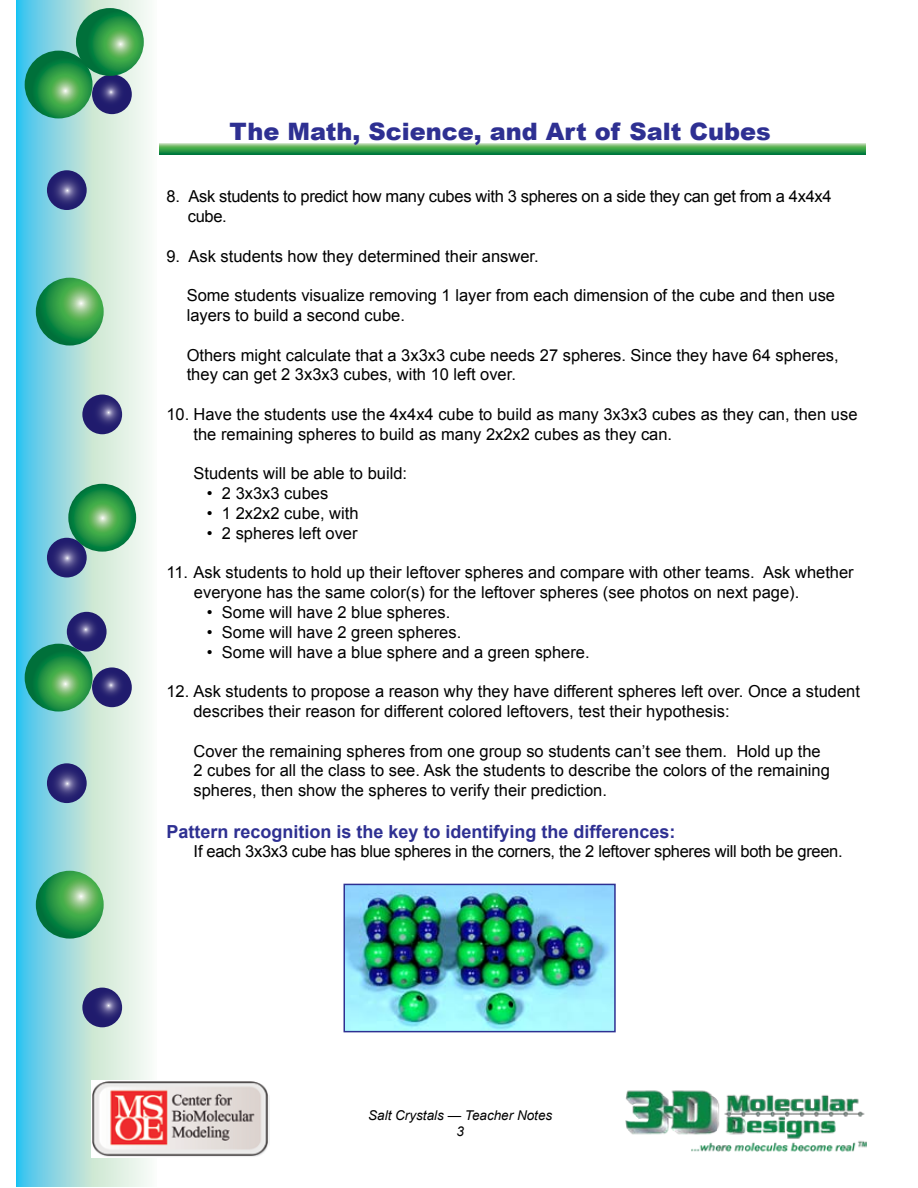
<style>
.page{position:relative;width:918px;height:1188px;background:#fff}
.page>*{position:absolute;margin:0;border:0;box-sizing:border-box;transform-origin:0 0}
.t1{font:900 24px "Arial";color:#2e3092}
.t2{font:700 18px "Arial";color:#2e3092}
.t3{font:16.5px/19.8px "Arial";color:#000}
.t4{font:16.5px/19.8px "Arial";letter-spacing:-.02em;color:#000}
.t5{font:italic 13.5px/16.2px "Arial";color:#000;text-align:center}
</style>
<div class="page">
<svg style="left:16px;top:0;width:132px;height:1186px;background:#a7dfe4"></svg>
<svg style="left:92px;top:74px;width:40px;height:40px"></svg>
<svg style="left:92px;top:667px;width:40px;height:40px"></svg>
<svg style="left:67px;top:612px;width:40px;height:40px"></svg>
<svg style="left:47px;top:170px;width:40px;height:40px"></svg>
<svg style="left:47px;top:763px;width:40px;height:40px"></svg>
<svg style="left:82px;top:395px;width:40px;height:39px"></svg>
<svg style="left:82px;top:988px;width:40px;height:39px"></svg>
<svg style="left:47px;top:538px;width:40px;height:39px"></svg>
<svg style="left:25px;top:51px;width:68px;height:67px;background:#2b934a"></svg>
<svg style="left:25px;top:644px;width:68px;height:68px;background:#2c944c"></svg>
<svg style="left:36px;top:278px;width:68px;height:68px;background:#3b9e52"></svg>
<svg style="left:36px;top:871px;width:68px;height:68px;background:#3b9e52"></svg>
<svg style="left:68px;top:484px;width:68px;height:68px;background:#2f974d"></svg>
<svg style="left:76px;top:8px;width:68px;height:68px;background:#2b934b"></svg>
<img style="left:91px;top:1080px;width:178px;height:78px">
<img style="left:625px;top:1090px;width:242px;height:62px">
<svg style="left:159px;top:143px;width:706px;height:11px;background:#53ab60"></svg>
<img style="left:347px;top:887px;width:266px;height:142px">
<div style="left:344px;top:884px;width:272px;height:148px;border:2px solid #2e3092"></div>
<h1 class="t1" style="left:229px;top:114px;width:543px">The Math, Science, and Art of Salt Cubes</h1>
<p class="t4" style="left:188px;top:187px;width:645px;text-indent:-21px">8. Ask students to predict how many cubes with 3 spheres on a side they can get from a 4x4x4 cube.</p>
<p class="t3" style="left:166px;top:246px;width:374px">9. Ask students how they determined their answer.</p>
<p class="t3" style="left:187px;top:286px;width:650px">Some students visualize removing 1 layer from each dimension of the cube and then use layers to build a second cube.</p>
<p class="t3" style="left:187px;top:345px;width:654px">Others might calculate that a 3x3x3 cube needs 27 spheres. Since they have 64 spheres, they can get 2 3x3x3 cubes, with 10 left over.</p>
<p class="t3" style="left:193px;top:404px;width:666px;text-indent:-27px">10. Have the students use the 4x4x4 cube to build as many 3x3x3 cubes as they can, then use the remaining spheres to build as many 2x2x2 cubes as they can.</p>
<p class="t3" style="left:193px;top:464px;width:215px">Students will be able to build:</p>
<p class="t3" style="left:207px;top:484px;width:123px">• 2 3x3x3 cubes</p>
<p class="t3" style="left:207px;top:503px;width:153px">• 1 2x2x2 cube, with</p>
<p class="t3" style="left:207px;top:523px;width:152px">• 2 spheres left over</p>
<p class="t3" style="left:194px;top:563px;width:661px;text-indent:-28px">11. Ask students to hold up their leftover spheres and compare with other teams. Ask whether everyone has the same color(s) for the leftover spheres (see photos on next page).</p>
<p class="t3" style="left:207px;top:602px;width:245px">• Some will have 2 blue spheres.</p>
<p class="t3" style="left:207px;top:622px;width:256px">• Some will have 2 green spheres.</p>
<p class="t3" style="left:207px;top:642px;width:384px">• Some will have a blue sphere and a green sphere.</p>
<p class="t3" style="left:193px;top:682px;width:668px;text-indent:-27px">12. Ask students to propose a reason why they have different spheres left over. Once a student describes their reason for different colored leftovers, test their hypothesis:</p>
<p class="t3" style="left:193px;top:741px;width:638px">Cover the remaining spheres from one group so students can’t see them. Hold up the<br>2 cubes for all the class to see. Ask the students to describe the colors of the remaining spheres, then show the spheres to verify their prediction.</p>
<p class="t2" style="left:166px;top:819px;width:511px">Pattern recognition is the key to identifying the differences:</p>
<p class="t4" style="left:193px;top:842px;width:651px">If each 3x3x3 cube has blue spheres in the corners, the 2 leftover spheres will both be green.</p>
<p class="t5" style="left:368px;top:1107px;width:186px">Salt Crystals — Teacher Notes<br>3</p>
</div>
